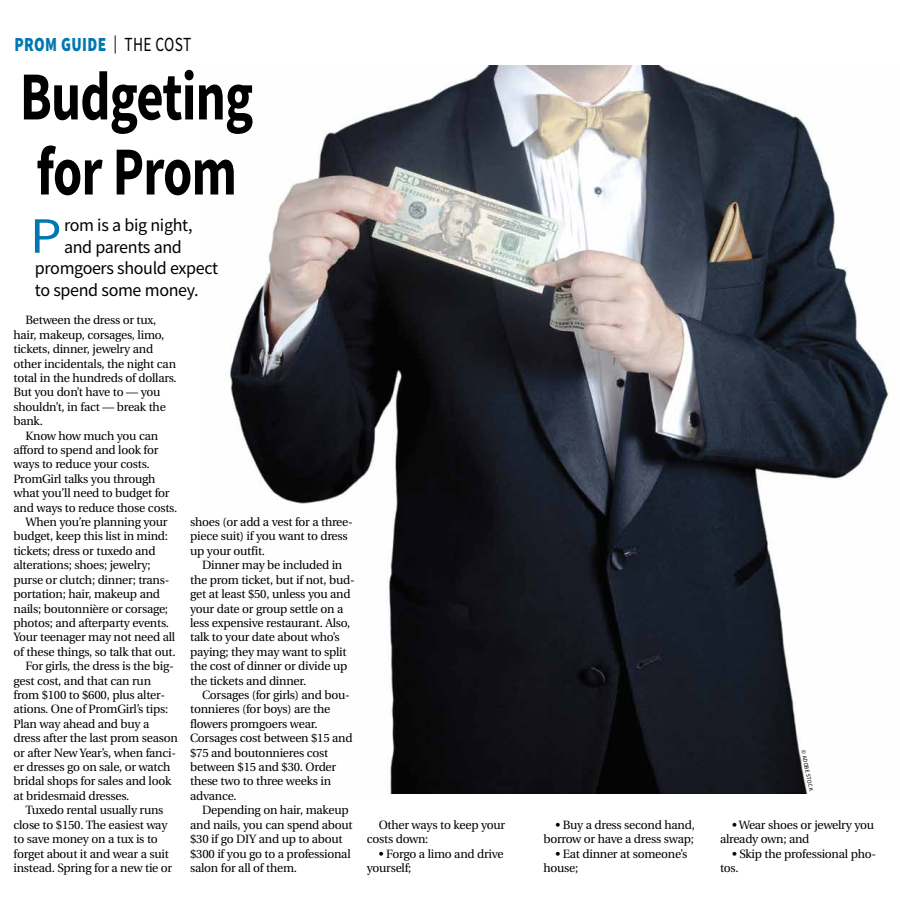
<style>
.page{position:relative;width:900px;height:908px;background:#fff}
.page>*{position:absolute;margin:0;border:0;box-sizing:border-box;transform-origin:0 0}
.t1{font:700 68.7px/75px "Source Sans Pro";letter-spacing:-.015em;color:#000;scale:.77 1}
.t2{font:50.9px "Source Sans Pro";color:#0077b1;scale:1.1 1}
.t3{font:900 20px "Source Sans Pro";letter-spacing:.025em;color:#0077b1;scale:.77 1}
.t4{font:18px "Source Sans Pro";letter-spacing:-.02em;color:#000}
.t5{font:12px/14.4px "Utopia";letter-spacing:-.02em;color:#000}
.t6{font:6px "Source Sans Pro";color:#000}
.s1{font-weight:400;font-size:18px;color:#000}
.s2{font-weight:400;color:#000}
</style>
<div class="page">
<img style="left:230px;top:65px;width:659px;height:728px">
<h3 class="t3" style="left:14px;top:31px;width:231px">PROM GUIDE <span class="s1">|</span> <span class="s2">THE COST</span></h3>
<h1 class="t1" style="left:20px;top:58px;width:305px">Budgeting for Prom</h1>
<h2 class="t2" style="left:30px;top:203px;width:30px">P</h2>
<h3 class="t4" style="left:64px;top:214px;width:130px">rom is a big night,</h3>
<h3 class="t4" style="left:64px;top:235px;width:119px">and parents and</h3>
<h3 class="t4" style="left:35px;top:257px;width:185px">promgoers should expect</h3>
<h3 class="t4" style="left:35px;top:278px;width:165px">to spend some money.</h3>
<p class="t5" style="left:26px;top:313px;width:132px">Between the dress or tux,</p>
<p class="t5" style="left:14px;top:327px;width:152px">hair, makeup, corsages, limo,</p>
<p class="t5" style="left:14px;top:342px;width:141px">tickets, dinner, jewelry and</p>
<p class="t5" style="left:14px;top:356px;width:164px">other incidentals, the night can</p>
<p class="t5" style="left:14px;top:371px;width:165px">total in the hundreds of dollars.</p>
<p class="t5" style="left:14px;top:385px;width:148px">But you don’t have to — you</p>
<p class="t5" style="left:14px;top:399px;width:154px">shouldn’t, in fact — break the</p>
<p class="t5" style="left:14px;top:414px;width:31px">bank.</p>
<p class="t5" style="left:26px;top:428px;width:134px">Know how much you can</p>
<p class="t5" style="left:14px;top:443px;width:146px">afford to spend and look for</p>
<p class="t5" style="left:14px;top:457px;width:138px">ways to reduce your costs.</p>
<p class="t5" style="left:14px;top:471px;width:143px">PromGirl talks you through</p>
<p class="t5" style="left:14px;top:486px;width:158px">what you’ll need to budget for</p>
<p class="t5" style="left:14px;top:500px;width:165px">and ways to reduce those costs.</p>
<p class="t5" style="left:26px;top:515px;width:144px">When you’re planning your</p>
<p class="t5" style="left:14px;top:529px;width:156px">budget, keep this list in mind:</p>
<p class="t5" style="left:14px;top:543px;width:144px">tickets; dress or tuxedo and</p>
<p class="t5" style="left:14px;top:558px;width:139px">alterations; shoes; jewelry;</p>
<p class="t5" style="left:14px;top:572px;width:157px">purse or clutch; dinner; trans-</p>
<p class="t5" style="left:14px;top:587px;width:148px">portation; hair, makeup and</p>
<p class="t5" style="left:14px;top:601px;width:156px">nails; boutonnière or corsage;</p>
<p class="t5" style="left:14px;top:615px;width:157px">photos; and afterparty events.</p>
<p class="t5" style="left:14px;top:630px;width:163px">Your teenager may not need all</p>
<p class="t5" style="left:14px;top:644px;width:164px">of these things, so talk that out.</p>
<p class="t5" style="left:26px;top:659px;width:150px">For girls, the dress is the big-</p>
<p class="t5" style="left:14px;top:673px;width:139px">gest cost, and that can run</p>
<p class="t5" style="left:14px;top:687px;width:153px">from $100 to $600, plus alter-</p>
<p class="t5" style="left:14px;top:702px;width:156px">ations. One of PromGirl’s tips:</p>
<p class="t5" style="left:14px;top:716px;width:137px">Plan way ahead and buy a</p>
<p class="t5" style="left:14px;top:731px;width:166px">dress after the last prom season</p>
<p class="t5" style="left:14px;top:745px;width:164px">or after New Year’s, when fanci-</p>
<p class="t5" style="left:14px;top:759px;width:159px">er dresses go on sale, or watch</p>
<p class="t5" style="left:14px;top:774px;width:159px">bridal shops for sales and look</p>
<p class="t5" style="left:14px;top:788px;width:117px">at bridesmaid dresses.</p>
<p class="t5" style="left:26px;top:803px;width:140px">Tuxedo rental usually runs</p>
<p class="t5" style="left:14px;top:817px;width:155px">close to $150. The easiest way</p>
<p class="t5" style="left:14px;top:831px;width:146px">to save money on a tux is to</p>
<p class="t5" style="left:14px;top:846px;width:157px">forget about it and wear a suit</p>
<p class="t5" style="left:14px;top:860px;width:160px">instead. Spring for a new tie or</p>
<p class="t5" style="left:190px;top:515px;width:164px">shoes (or add a vest for a three&shy;piece suit) if you want to dress up your outfit.</p>
<p class="t5" style="left:190px;top:558px;width:166px;text-indent:12px">Dinner may be included in the prom ticket, but if not, bud&shy;get at least $50, unless you and your date or group settle on a less expensive restaurant. Also, talk to your date about who’s paying; they may want to split the cost of dinner or divide up the tickets and dinner.</p>
<p class="t5" style="left:190px;top:687px;width:164px;text-indent:12px">Corsages (for girls) and bou&shy;tonnieres (for boys) are the flowers promgoers wear.<br>Corsages cost between $15 and $75 and boutonnieres cost between $15 and $30. Order these two to three weeks in advance.</p>
<p class="t5" style="left:190px;top:803px;width:164px;text-indent:12px">Depending on hair, makeup and nails, you can spend about $30 if go DIY and up to about $300 if you go to a professional salon for all of them.</p>
<p class="t5" style="left:367px;top:817px;width:140px;text-indent:12px">Other ways to keep your costs down:</p>
<p class="t5" style="left:367px;top:846px;width:139px;text-indent:12px">• Forgo a limo and drive yourself;</p>
<p class="t5" style="left:543px;top:817px;width:153px;text-align:right">• Buy a dress second hand, borrow or have a dress swap;</p>
<p class="t5" style="left:543px;top:846px;width:145px;text-indent:12px">• Eat dinner at someone’s house;</p>
<p class="t6" style="left:807px;top:748px;width:43px;rotate:79deg">© ADOBE STOCK</p>
<p class="t5" style="left:720px;top:817px;width:156px;text-indent:12px">• Wear shoes or jewelry you already own; and</p>
<p class="t5" style="left:720px;top:846px;width:158px;text-indent:12px">• Skip the professional pho&shy;tos.</p>
</div>
